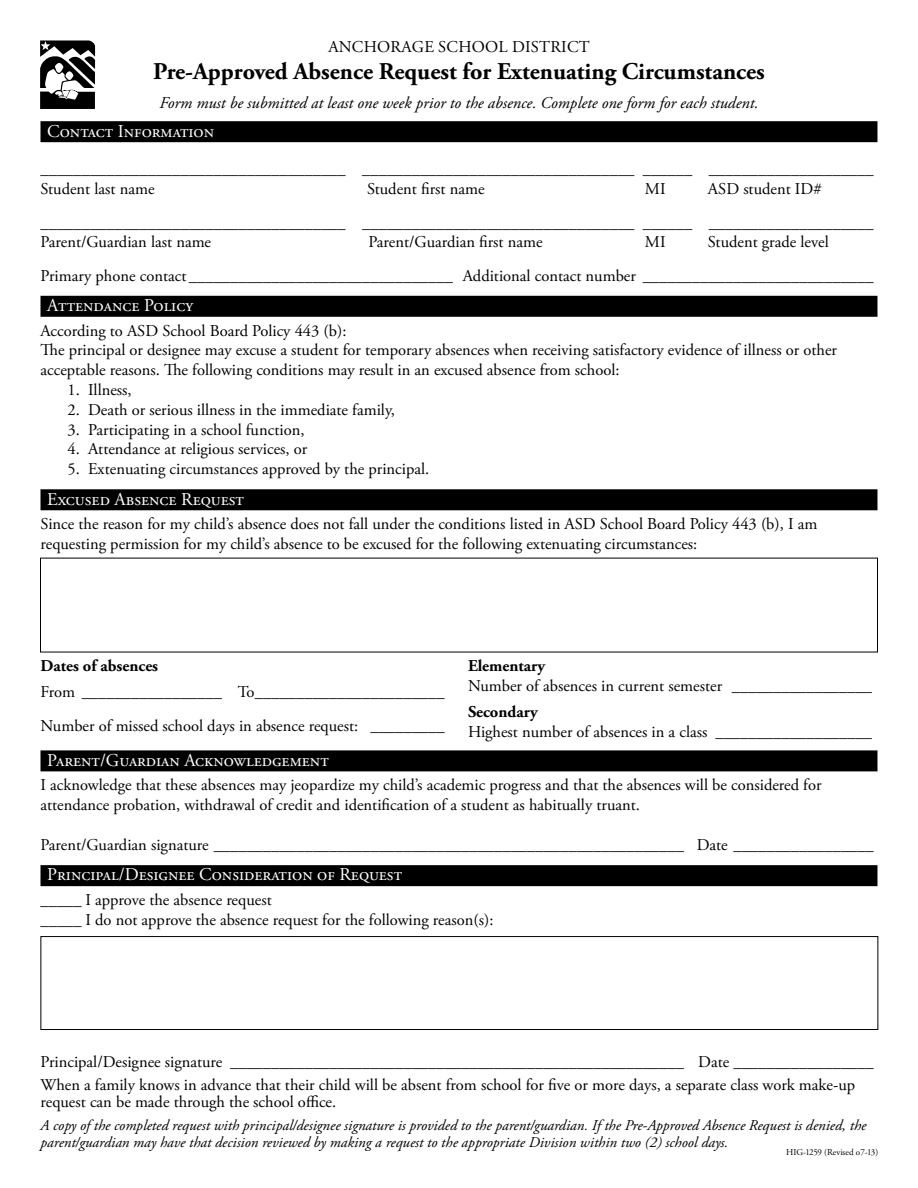
<style>
.page{position:relative;width:918px;height:1188px;background:#fff}
.page>*{position:absolute;margin:0;border:0;box-sizing:border-box;transform-origin:0 0}
.t1{font:700 24px "Adobe Garamond Pro";color:#000}
.t2{font:18px "Adobe Garamond Pro";color:#fff}
.t3{font:16.5px/19.8px "Adobe Garamond Pro";color:#000}
.t4{font:italic 16.5px "Adobe Garamond Pro";color:#000}
.t5{font:700 16.5px "Adobe Garamond Pro";color:#000}
.t6{font:italic 15px/16.5px "Adobe Garamond Pro";color:#000}
.t7{font:9px "Adobe Garamond Pro";color:#000}
</style>
<div class="page">
<div style="left:40px;top:121px;width:838px;height:21px;background:#000"></div>
<div style="left:40px;top:296px;width:838px;height:21px;background:#000"></div>
<div style="left:40px;top:489px;width:838px;height:21px;background:#000"></div>
<div style="left:40px;top:750px;width:838px;height:21px;background:#000"></div>
<div style="left:40px;top:865px;width:838px;height:21px;background:#000"></div>
<div style="left:40px;top:936px;width:838px;height:94px;border:1px solid #000"></div>
<svg style="left:40px;top:40px;width:55px;height:69px"></svg>
<p class="t3" style="left:328px;top:38px;width:263px">ANCHORAGE SCHOOL DISTRICT</p>
<h1 class="t1" style="left:153px;top:58px;width:613px">Pre-Approved Absence Request for Extenuating Circumstances</h1>
<p class="t4" style="left:159px;top:93px;width:601px">Form must be submitted at least one week prior to the absence. Complete one form for each student.</p>
<p class="t2" style="left:47px;top:120px;width:168px">Contact Information</p>
<p class="t3" style="left:40px;top:160px;width:835px">_____________________________________ _________________________________ ______ ____________________<br>Student last name</p>
<p class="t3" style="left:40px;top:173px;width:835px;line-height:33.3px;text-indent:667px">ASD student ID# _____________________________________ _________________________________ ______ ____________________</p>
<p class="t3" style="left:40px;top:233px;width:172px">Parent/Guardian last name</p>
<p class="t3" style="left:369px;top:233px;width:176px">Parent/Guardian first name</p>
<p class="t3" style="left:645px;top:233px;width:22px">MI</p>
<p class="t3" style="left:367px;top:180px;width:119px">Student first name</p>
<p class="t3" style="left:645px;top:180px;width:22px">MI</p>
<p class="t3" style="left:40px;top:226px;width:835px;line-height:33.3px;text-indent:667px">Student grade level<br>Primary phone contact ________________________________ Additional contact number ____________________________</p>
<p class="t2" style="left:47px;top:295px;width:148px">Attendance Policy</p>
<p class="t3" style="left:40px;top:321px;width:798px">According to ASD School Board Policy 443 (b):<br>The principal or designee may excuse a student for temporary absences when receiving satisfactory evidence of illness or other acceptable reasons. The following conditions may result in an excused absence from school:</p>
<p class="t3" style="left:68px;top:380px;width:66px">1. Illness,</p>
<p class="t3" style="left:68px;top:400px;width:329px">2. Death or serious illness in the immediate family,</p>
<p class="t3" style="left:68px;top:420px;width:238px">3. Participating in a school function,</p>
<p class="t3" style="left:68px;top:440px;width:241px">4. Attendance at religious services, or</p>
<p class="t3" style="left:68px;top:460px;width:363px">5. Extenuating circumstances approved by the principal.</p>
<p class="t2" style="left:47px;top:488px;width:198px">Excused Absence Request</p>
<p class="t3" style="left:40px;top:514px;width:778px">Since the reason for my child’s absence does not fall under the conditions listed in ASD School Board Policy 443 (b), I am requesting permission for my child’s absence to be excused for the following extenuating circumstances:</p>
<p class="t5" style="left:40px;top:656px;width:119px">Dates of absences</p>
<p class="t3" style="left:40px;top:676px;width:406px;line-height:33.3px">From _________________ To_______________________<br>Number of missed school days in absence request: _________</p>
<p class="t5" style="left:468px;top:656px;width:79px">Elementary</p>
<p class="t3" style="left:468px;top:676px;width:406px">Number of absences in current semester _________________</p>
<p class="t5" style="left:468px;top:702px;width:71px">Secondary</p>
<p class="t3" style="left:468px;top:723px;width:406px">Highest number of absences in a class ___________________</p>
<p class="t2" style="left:47px;top:749px;width:283px">Parent/Guardian Acknowledgement</p>
<p class="t3" style="left:40px;top:776px;width:783px">I acknowledge that these absences may jeopardize my child’s academic progress and that the absences will be considered for attendance probation, withdrawal of credit and identification of a student as habitually truant.</p>
<p class="t3" style="left:40px;top:835px;width:835px">Parent/Guardian signature _________________________________________________________ Date _________________</p>
<p class="t2" style="left:47px;top:864px;width:356px">Principal/Designee Consideration of Request</p>
<p class="t3" style="left:40px;top:890px;width:455px">_____ I approve the absence request<br>_____ I do not approve the absence request for the following reason(s):</p>
<p class="t3" style="left:40px;top:1051px;width:835px;line-height:23.2px">Principal/Designee signature _______________________________________________________ Date _________________<br>When a family knows in advance that their child will be absent from school for five or more days, a separate class work make-up</p>
<p class="t3" style="left:40px;top:1092px;width:297px">request can be made through the school office.</p>
<p class="t6" style="left:40px;top:1118px;width:827px">A copy of the completed request with principal/designee signature is provided to the parent/guardian. If the Pre-Approved Absence Request is denied, the parent/guardian may have that decision reviewed by making a request to the appropriate Division within two (2) school days.</p>
<p class="t7" style="left:786px;top:1147px;width:94px">HIG-1259 (Revised o7-13)</p>
</div>
